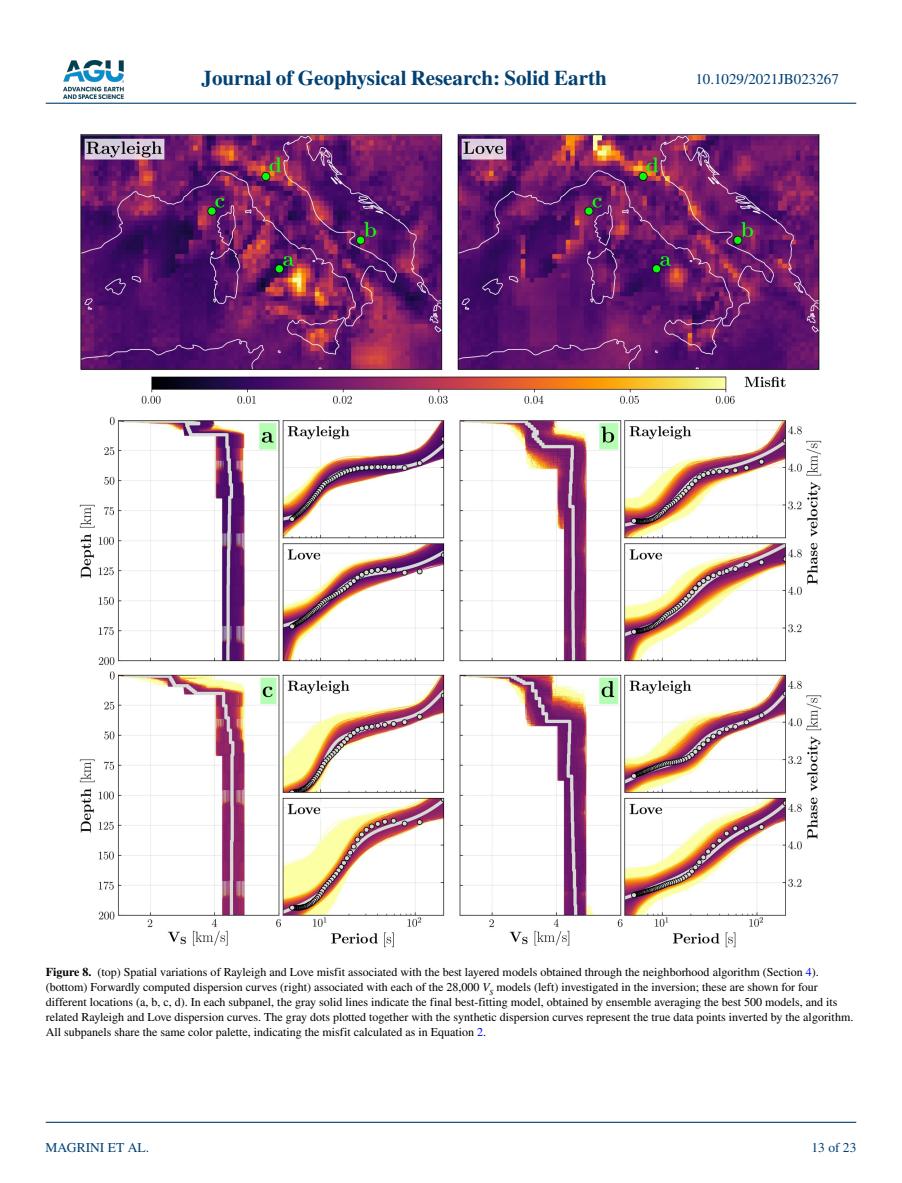
<style>
.page{position:relative;width:902px;height:1183px;background:#fff}
.page>*{position:absolute;margin:0;border:0;box-sizing:border-box;transform-origin:0 0}
.t1{font:700 21px "STIX";color:#004174}
.t2{font:15px "STIX";color:#004174}
.t3{font:13.5px "STIX";color:#004174}
.t4{font:12px/15px "STIX";color:#000}
.s1{font-weight:700}
.s2{color:#00f}
.s3{font-style:italic}
</style>
<div class="page">
<img style="left:63px;top:60px;width:60px;height:39px">
<hr style="left:46px;top:103px;width:810px;height:1px;background:#004174">
<hr style="left:46px;top:1121px;width:810px;height:1px;background:#004174">
<img style="left:79px;top:134px;width:742px;height:813px">
<h1 class="t1" style="left:201px;top:66px;width:407px">Journal of Geophysical Research: Solid Earth</h1>
<p class="t2" style="left:695px;top:69px;width:145px">10.1029/2021JB023267</p>
<p class="t4" style="left:46px;top:965px;width:809px"><span class="s1">Figure 8.</span> (top) Spatial variations of Rayleigh and Love misfit associated with the best layered models obtained through the neighborhood algorithm (Section <span class="s2">4</span>). (bottom) Forwardly computed dispersion curves (right) associated with each of the 28,000 <span class="s3">V</span><sub>S</sub> models (left) investigated in the inversion; these are shown for four different locations (a, b, c, d). In each subpanel, the gray solid lines indicate the final best-fitting model, obtained by ensemble averaging the best 500 models, and its related Rayleigh and Love dispersion curves. The gray dots plotted together with the synthetic dispersion curves represent the true data points inverted by the algorithm.<br>All subpanels share the same color palette, indicating the misfit calculated as in Equation <span class="s2">2</span>.</p>
<p class="t3" style="left:45px;top:1138px;width:105px">MAGRINI ET AL.</p>
<p class="t3" style="left:811px;top:1138px;width:46px">13 of 23</p>
</div>
